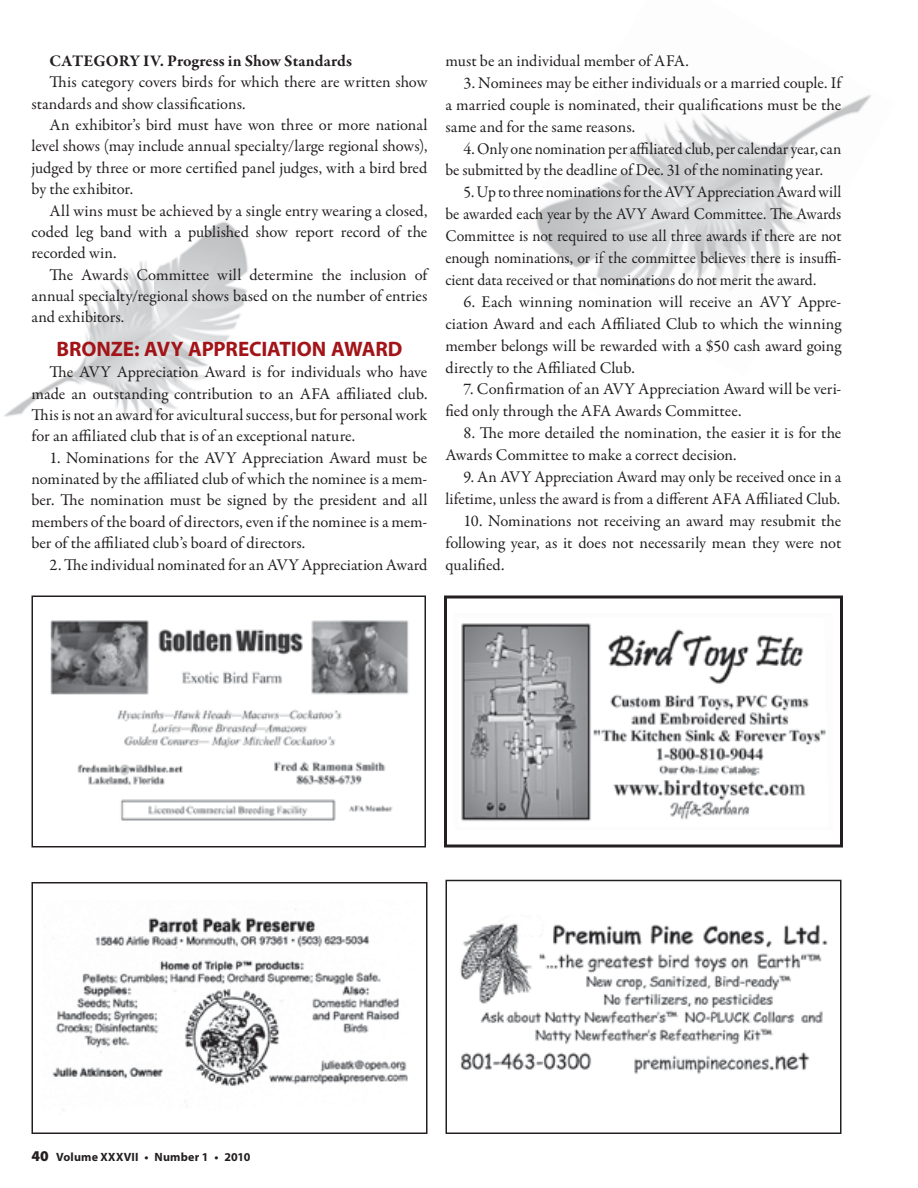
<style>
.page{position:relative;width:918px;height:1188px;background:#fff}
.page>*{position:absolute;margin:0;border:0;box-sizing:border-box;transform-origin:0 0}
.t1{font:700 21px "Myriad Pro";letter-spacing:-.005em;color:#a31418}
.t2{font:16.5px/21.3px "Garamond Premr Pro";letter-spacing:-.005em;color:#231f20;text-align:justify}
.t3{font:16.5px/21.9px "Garamond Premr Pro";letter-spacing:-.005em;color:#231f20;text-align:justify;scale:.96 1}
.t4{font:700 16.5px "Garamond Premr Pro";color:#231f20}
.t5{font:700 12px "Myriad Pro";letter-spacing:.015em;color:#231f20}
.s1{font-weight:900;font-size:15px}
</style>
<div class="page">
<svg style="left:444px;top:596px;width:399px;height:252px"></svg>
<svg style="left:32px;top:596px;width:394px;height:252px"></svg>
<svg style="left:32px;top:882px;width:396px;height:252px"></svg>
<svg style="left:446px;top:880px;width:396px;height:254px"></svg>
<img style="left:4px;top:221px;width:244px;height:198px">
<img style="left:536px;top:119px;width:164px;height:168px">
<img style="left:700px;top:95px;width:171px;height:142px">
<img style="left:650px;top:233px;width:145px;height:57px">
<p class="t4" style="left:50px;top:51px;width:304px">CATEGORY IV. Progress in Show Standards</p>
<p class="t2" style="left:31px;top:72px;width:397px;text-indent:18px">This category covers birds for which there are written show standards and show classifications.</p>
<p class="t2" style="left:31px;top:115px;width:397px;text-indent:18px">An exhibitor’s bird must have won three or more national level shows (may include annual specialty/large regional shows), judged by three or more certified panel judges, with a bird bred by the exhibitor.</p>
<p class="t2" style="left:31px;top:200px;width:398px;text-indent:18px">All wins must be achieved by a single entry wearing a closed, coded leg band with a published show report record of the recorded win.</p>
<p class="t2" style="left:31px;top:264px;width:397px;text-indent:18px">The Awards Committee will determine the inclusion of annual specialty/regional shows based on the number of entries and exhibitors.</p>
<p class="t1" style="left:56px;top:337px;width:348px">BRONZE: AVY APPRECIATION AWARD</p>
<p class="t2" style="left:31px;top:362px;width:397px;text-indent:18px">The AVY Appreciation Award is for individuals who have made an outstanding contribution to an AFA affiliated club.<br>This is not an award for avicultural success, but for personal work for an affiliated club that is of an exceptional nature.</p>
<p class="t2" style="left:31px;top:447px;width:397px;text-indent:18px">1. Nominations for the AVY Appreciation Award must be nominated by the affiliated club of which the nominee is a mem&shy;ber. The nomination must be signed by the president and all members of the board of directors, even if the nominee is a mem&shy;ber of the affiliated club’s board of directors.</p>
<p class="t2" style="left:50px;top:554px;width:379px">2. The individual nominated for an AVY Appreciation Award</p>
<p class="t2" style="left:446px;top:50px;width:245px">must be an individual member of AFA.</p>
<p class="t2" style="left:446px;top:72px;width:397px;line-height:21.9px;text-indent:18px">3. Nominees may be either individuals or a married couple. If a married couple is nominated, their qualifications must be the same and for the same reasons.</p>
<p class="t2" style="left:445px;top:138px;width:397px;line-height:21.9px;text-indent:18px">4. Only one nomination per affiliated club, per calendar year, can be submitted by the deadline of Dec. 31 of the nominating year.</p>
<p class="t3" style="left:446px;top:182px;width:414px;text-indent:18px">5. Up to three nominations for the AVY Appreciation Award will be awarded each year by the AVY Award Committee. The Awards Committee is not required to use all three awards if there are not enough nominations, or if the committee believes there is insuffi&shy;cient data received or that nominations do not merit the award.</p>
<p class="t2" style="left:445px;top:291px;width:397px;line-height:21.9px;text-indent:18px">6. Each winning nomination will receive an AVY Appre&shy;ciation Award and each Affiliated Club to which the winning member belongs will be rewarded with a $50 cash award going directly to the Affiliated Club.</p>
<p class="t2" style="left:445px;top:379px;width:397px;line-height:21.9px;text-indent:18px">7. Confirmation of an AVY Appreciation Award will be veri&shy;fied only through the AFA Awards Committee.</p>
<p class="t2" style="left:445px;top:422px;width:397px;line-height:21.9px;text-indent:18px">8. The more detailed the nomination, the easier it is for the<br>Awards Committee to make a correct decision.</p>
<p class="t2" style="left:446px;top:466px;width:397px;line-height:21.9px;text-align:right">9. An AVY Appreciation Award may only be received once in a lifetime, unless the award is from a different AFA Affiliated Club.</p>
<p class="t2" style="left:445px;top:510px;width:397px;line-height:21.9px;text-indent:18px">10. Nominations not receiving an award may resubmit the following year, as it does not necessarily mean they were not qualified.</p>
<p class="t5" style="left:32px;top:1150px;width:221px"><span class="s1">40</span> Volume XXXVII • Number 1 • 2010</p>
</div>
